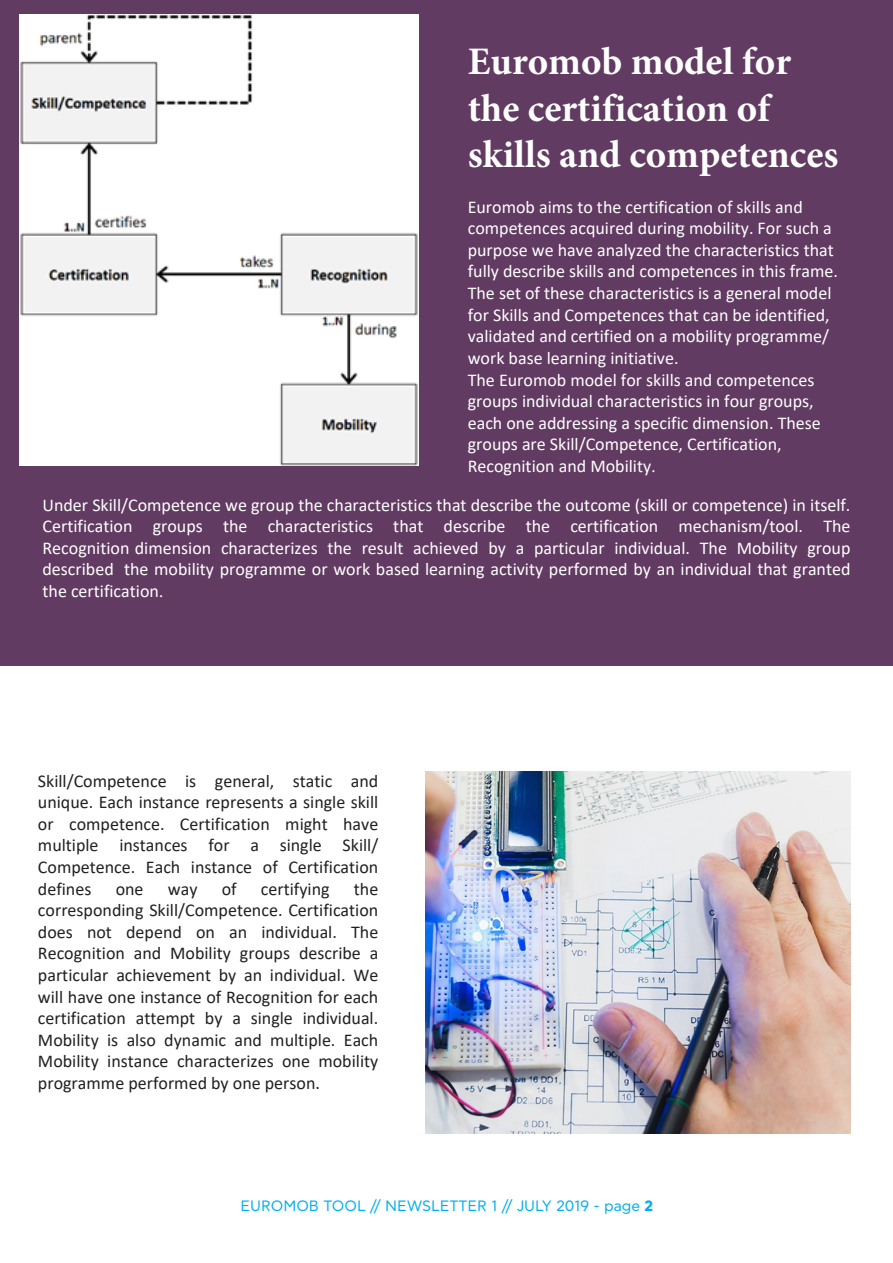
<style>
.page{position:relative;width:893px;height:1263px;background:#fff}
.page>*{position:absolute;margin:0;border:0;box-sizing:border-box;transform-origin:0 0}
.t1{font:700 39px/46.8px "Minion Pro";color:#fff}
.t2{font:18px/21.6px "Calibri";color:#fff}
.t3{font:18px/21.6px "Calibri";color:#231f20;text-align:justify}
.t4{font:15px "CF Asty Std";color:#00aeef}
.s1{font-family:"Minion Pro"}
.s2{font-family:"CF Asty Std"}
.s3{font-weight:700}
</style>
<div class="page">
<div style="left:0;top:0;width:893px;height:665px;background:#623b62"></div>
<img style="left:425px;top:771px;width:425px;height:363px">
<img style="left:19px;top:14px;width:400px;height:451px">
<p class="t1" style="left:468px;top:37px;width:372px">Euromob model for the certification of skills and competences</p>
<p class="t2" style="left:468px;top:195px;width:372px">Euromob aims to the certification of skills and competences acquired during mobility. For such a purpose we have analyzed the characteristics that fully describe skills and competences in this frame.<br>The set of these characteristics is a general model for Skills and Competences that can be identified, validated and certified on a mobility programme/ work base learning initiative.<br>The Euromob model for skills and competences groups individual characteristics in four groups, each one addressing a specific dimension. These groups are Skill/Competence, Certification, Recognition and Mobility<span class="s1">.</span></p>
<p class="t2" style="left:43px;top:493px;width:809px;text-align:justify">Under Skill/Competence we group the characteristics that describe the outcome (skill or competence) in itself.<br>Certification groups the characteristics that describe the certification mechanism/tool. The Recognition dimension characterizes the result achieved by a particular individual. The Mobility group described the mobility programme or work based learning activity performed by an individual that granted the certification<span class="s1">.</span></p>
<p class="t3" style="left:38px;top:769px;width:342px">Skill/Competence is general, static and unique. Each instance represents a single skill or competence. Certification might have multiple instances for a single Skill/ Competence. Each instance of Certification defines</p>
<p class="t3" style="left:116px;top:877px;width:29px">one</p>
<p class="t3" style="left:168px;top:877px;width:31px">way</p>
<p class="t3" style="left:222px;top:877px;width:16px">of</p>
<p class="t3" style="left:261px;top:877px;width:70px">certifying</p>
<p class="t3" style="left:38px;top:877px;width:342px;text-indent:316px">the corresponding Skill/Competence. Certification does not depend on an individual. The Recognition and Mobility groups describe a particular achievement by an individual. We will have one instance of Recognition for each certification attempt by a single individual.<br>Mobility is also dynamic and multiple. Each Mobility instance characterizes one mobility programme performed by one person<span class="s2">.</span></p>
<p class="t4" style="left:241px;top:1198px;width:414px">EUROMOB TOOL // NEWSLETTER 1 // JULY 2019 - page <span class="s3">2</span></p>
</div>
